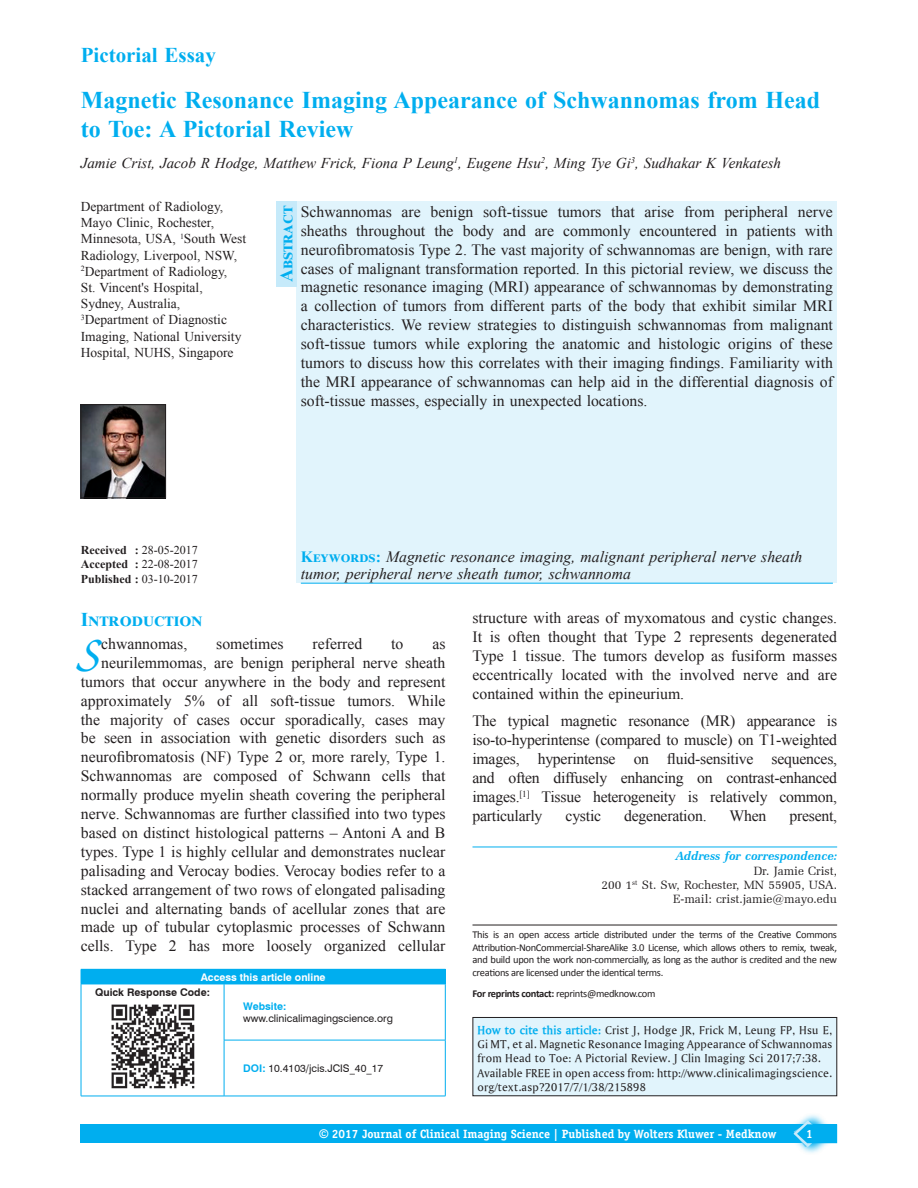
<style>
.page{position:relative;width:918px;height:1188px;background:#fff}
.page>*{position:absolute;margin:0;border:0;box-sizing:border-box;transform-origin:0 0}
._1_TX_text{font:italic 500 46.65px "Zapf Chancery IT Cby BT";color:#00aeef}
.AT{font:700 24px/28.8px "Times New Roman";color:#00aeef}
.AH{font:700 21px "Times New Roman";color:#00aeef}
.t1{font:700 19.5px "Times New Roman";letter-spacing:.005em;color:#00aeef}
.ABSH{font:700 18px "Times New Roman";color:#00aeef}
._1_TX_text-2{font:15.75px/18.9px "Times New Roman";color:#231f20;text-align:justify}
.ABS{font:15.75px/18.9px "Times New Roman";color:#231f20;text-align:justify}
.TX{font:15.75px/18.9px "Times New Roman";letter-spacing:-.015em;color:#231f20;text-align:justify}
.KWD{font:italic 15.75px/16.2px "Times New Roman";color:#231f20}
.AU{font:italic 15px "Times New Roman";color:#231f20}
.AFF{font:13.5px/16.2px "Times New Roman";color:#231f20}
.HTC{font:12px/14.4px "Ameretto Normal";letter-spacing:.02em;color:#231f20;text-align:justify}
.ADD{font:12px/14.4px "Zapf Elliptical 711 BT";color:#231f20;text-align:right}
.AH-2{font:700 12px "Officina Serif";color:#fff}
.HIS{font:12px "Times New Roman";color:#231f20}
.HIS-2{font:700 12px "Times New Roman";color:#231f20}
.Pa7{font:10.5px/12.6px "Calibri";letter-spacing:-.03em;color:#231f20;text-align:justify}
.Website{font:10.5px/12.6px "Swiss 721 BT";color:#231f20}
.DOI{font:10.5px "Swiss 721 BT";color:#231f20}
.ATAO{font:700 10.5px "Swiss 721 BT";color:#fff}
.QRC{font:700 10.5px "Swiss 721 BT";color:#231f20}
.s1{font-weight:700}
.s2{font-weight:400}
.s3{font-weight:700;font-style:normal;color:#00aeef}
.s4{font-weight:700;color:#00aeef}
.s5{font-weight:700;font-style:italic;color:#00aeef}
.s6{font-family:"Ameretto";font-weight:700;color:#00aeef}
.s7{font-family:"Arial"}
</style>
<div class="page">
<div style="left:81px;top:1124px;width:756px;height:19px;background:#00aeef"></div>
<svg style="left:800px;top:1114px;width:24px;height:39px"></svg>
<svg style="left:793px;top:1120px;width:44px;height:27px"></svg>
<div style="left:297px;top:202px;width:540px;height:381px;background:#e1f4fc"></div>
<hr style="left:301px;top:583px;width:532px;height:1px;background:#00aeef">
<div style="left:81px;top:969px;width:364px;height:15px;background:#00aeef"></div>
<svg style="left:445px;top:970px;width:1px;height:14px"></svg>
<hr style="left:81px;top:984px;width:143px;height:1px;background:#00aeef">
<hr style="left:81px;top:984px;width:1px;height:56px;background:#00aeef">
<hr style="left:81px;top:1040px;width:1px;height:56px;background:#00aeef">
<hr style="left:81px;top:1096px;width:143px;height:1px;background:#00aeef">
<hr style="left:224px;top:1040px;width:1px;height:56px;background:#00aeef">
<hr style="left:445px;top:1040px;width:1px;height:56px;background:#00aeef">
<hr style="left:224px;top:1096px;width:221px;height:1px;background:#00aeef">
<hr style="left:224px;top:984px;width:221px;height:1px;background:#00aeef">
<hr style="left:224px;top:984px;width:1px;height:56px;background:#00aeef">
<hr style="left:445px;top:984px;width:1px;height:56px;background:#00aeef">
<hr style="left:224px;top:1040px;width:221px;height:1px;background:#00aeef">
<img style="left:111px;top:1004px;width:84px;height:85px">
<hr style="left:472px;top:847px;width:365px;height:1px;background:#00aeef">
<div style="left:276px;top:202px;width:21px;height:85px;background:#c6eafa"></div>
<hr style="left:472px;top:925px;width:365px;height:1px;background:#231f20">
<div style="left:473px;top:1017px;width:364px;height:79px;background:#e1f4fc"></div>
<div style="left:472px;top:1017px;width:365px;height:79px;border:1px solid #231f20"></div>
<img style="left:83px;top:406px;width:81px;height:90px">
<div style="left:81px;top:404px;width:85px;height:94px;border:1px solid #231f20"></div>
<p class="AH" style="left:81px;top:39px;width:137px">Pictorial Essay</p>
<p class="AT" style="left:81px;top:85px;width:741px">Magnetic Resonance Imaging Appearance of Schwannomas from Head to Toe: A Pictorial Review</p>
<p class="AU" style="left:81px;top:152px;width:702px">Jamie Crist, Jacob R Hodge, Matthew Frick, Fiona P Leung<sup>1</sup>, Eugene Hsu<sup>2</sup>, Ming Tye Gi<sup>3</sup>, Sudhakar K Venkatesh</p>
<p class="AFF" style="left:81px;top:198px;width:167px">Department of Radiology,<br>Mayo Clinic, Rochester,<br>Minnesota, USA, <sup>1</sup>South West<br>Radiology, Liverpool, NSW,<br><sup>2</sup>Department of Radiology,<br>St. Vincent's Hospital,<br>Sydney, Australia,<br><sup>3</sup>Department of Diagnostic<br>Imaging, National University<br>Hospital, NUHS, Singapore</p>
<p class="ABSH" style="left:273px;top:282px;width:78px;rotate:-90deg">Abstract</p>
<p class="ABS" style="left:301px;top:202px;width:534px">Schwannomas are benign soft‑tissue tumors that arise from peripheral nerve sheaths throughout the body and are commonly encountered in patients with neurofibromatosis Type 2. The vast majority of schwannomas are benign, with rare cases of malignant transformation reported. In this pictorial review, we discuss the magnetic resonance imaging (MRI) appearance of schwannomas by demonstrating a collection of tumors from different parts of the body that exhibit similar MRI characteristics. We review strategies to distinguish schwannomas from malignant soft‑tissue tumors while exploring the anatomic and histologic origins of these tumors to discuss how this correlates with their imaging findings. Familiarity with the MRI appearance of schwannomas can help aid in the differential diagnosis of soft‑tissue masses, especially in unexpected locations.</p>
<p class="HIS" style="left:81px;top:542px;width:118px"><span class="s1">Received :</span> 28-05-2017</p>
<p class="HIS" style="left:81px;top:556px;width:118px"><span class="s1">Accepted :</span> 22-08-2017</p>
<p class="HIS-2" style="left:81px;top:570px;width:118px">Published : <span class="s2">03-10-2017</span></p>
<p class="KWD" style="left:301px;top:549px;width:503px"><span class="s3">Keywords:</span> Magnetic resonance imaging, malignant peripheral nerve sheath tumor, peripheral nerve sheath tumor, schwannoma</p>
<h1 class="t1" style="left:81px;top:605px;width:123px">Introduction</h1>
<p class="_1_TX_text" style="left:81px;top:629px;width:22px">S</p>
<p class="_1_TX_text-2" style="left:101px;top:634px;width:88px">chwannomas,</p>
<p class="_1_TX_text-2" style="left:216px;top:634px;width:69px">sometimes</p>
<p class="_1_TX_text-2" style="left:313px;top:634px;width:51px">referred</p>
<p class="_1_TX_text-2" style="left:391px;top:634px;width:14px">to</p>
<p class="_1_TX_text-2" style="left:81px;top:634px;width:366px;text-align:right">as<br>neurilemmomas, are benign peripheral nerve sheath tumors that occur anywhere in the body and represent approximately 5% of all soft‑tissue tumors. While the majority of cases occur sporadically, cases may be seen in association with genetic disorders such as neurofibromatosis (NF) Type 2 or, more rarely, Type 1.<br>Schwannomas are composed of Schwann cells that normally produce myelin sheath covering the peripheral nerve. Schwannomas are further classified into two types based on distinct histological patterns – Antoni A and B types. Type 1 is highly cellular and demonstrates nuclear palisading and Verocay bodies. Verocay bodies refer to a stacked arrangement of two rows of elongated palisading nuclei and alternating bands of acellular zones that are made up of tubular cytoplasmic processes of Schwann cells. Type 2 has more loosely organized cellular</p>
<p class="ATAO" style="left:201px;top:971px;width:126px">Access this article online</p>
<p class="QRC" style="left:95px;top:986px;width:116px">Quick Response Code:</p>
<p class="Website" style="left:243px;top:1000px;width:151px"><span class="s4">Website: </span>www.clinicalimagingscience.org</p>
<p class="DOI" style="left:243px;top:1062px;width:142px"><span class="s4">DOI:</span> 10.4103/jcis.JCIS_40_17</p>
<p class="_1_TX_text-2" style="left:472px;top:608px;width:366px">structure with areas of myxomatous and cystic changes.<br>It is often thought that Type 2 represents degenerated Type 1 tissue. The tumors develop as fusiform masses eccentrically located with the involved nerve and are contained within the epineurium.</p>
<p class="TX" style="left:472px;top:711px;width:366px">The typical magnetic resonance (MR) appearance is iso‑to‑hyperintense (compared to muscle) on T1‑weighted images, hyperintense on fluid‑sensitive sequences, and often diffusely enhancing on contrast‑enhanced images.<sup>[1]</sup> Tissue heterogeneity is relatively common, particularly</p>
<p class="TX" style="left:566px;top:806px;width:37px">cystic</p>
<p class="TX" style="left:624px;top:806px;width:84px">degeneration.</p>
<p class="TX" style="left:729px;top:806px;width:38px">When</p>
<p class="TX" style="left:789px;top:806px;width:49px">present,</p>
<p class="ADD" style="left:602px;top:849px;width:237px"><span class="s5">Address for correspondence:<br></span>Dr. Jamie Crist,<br>200 1<sup>st</sup> St. Sw, Rochester, MN 55905, USA.<br>E‑mail: crist.jamie@mayo.edu</p>
<p class="Pa7" style="left:472px;top:928px;width:366px">This is an open access article distributed under the terms of the Creative Commons Attribution-NonCommercial-ShareAlike 3.0 License, which allows others to remix, tweak, and build upon the work non-commercially, as long as the author is credited and the new creations are licensed under the identical terms.</p>
<p class="Pa7" style="left:472px;top:987px;width:185px"><span class="s1">For reprints contact:</span> reprints@medknow.com</p>
<p class="HTC" style="left:478px;top:1022px;width:356px"><span class="s6">How to cite this article:</span> Crist J, Hodge JR, Frick M, Leung FP, Hsu E, Gi MT, et al. Magnetic Resonance Imaging Appearance of Schwannomas from Head to Toe: A Pictorial Review. J Clin Imaging Sci 2017;7:38.</p>
<p class="HTC" style="left:478px;top:1065px;width:356px">Available FREE in open access from: http://www.clinicalimagingscience. org/text.asp?2017/7/1/38/215898</p>
<p class="AH-2" style="left:319px;top:1127px;width:458px"><span class="s7">©</span> 2017 Journal of Clinical Imaging Science | Published by Wolters Kluwer - Medknow</p>
<p class="AH-2" style="left:806px;top:1126px;width:8px">1</p>
</div>
